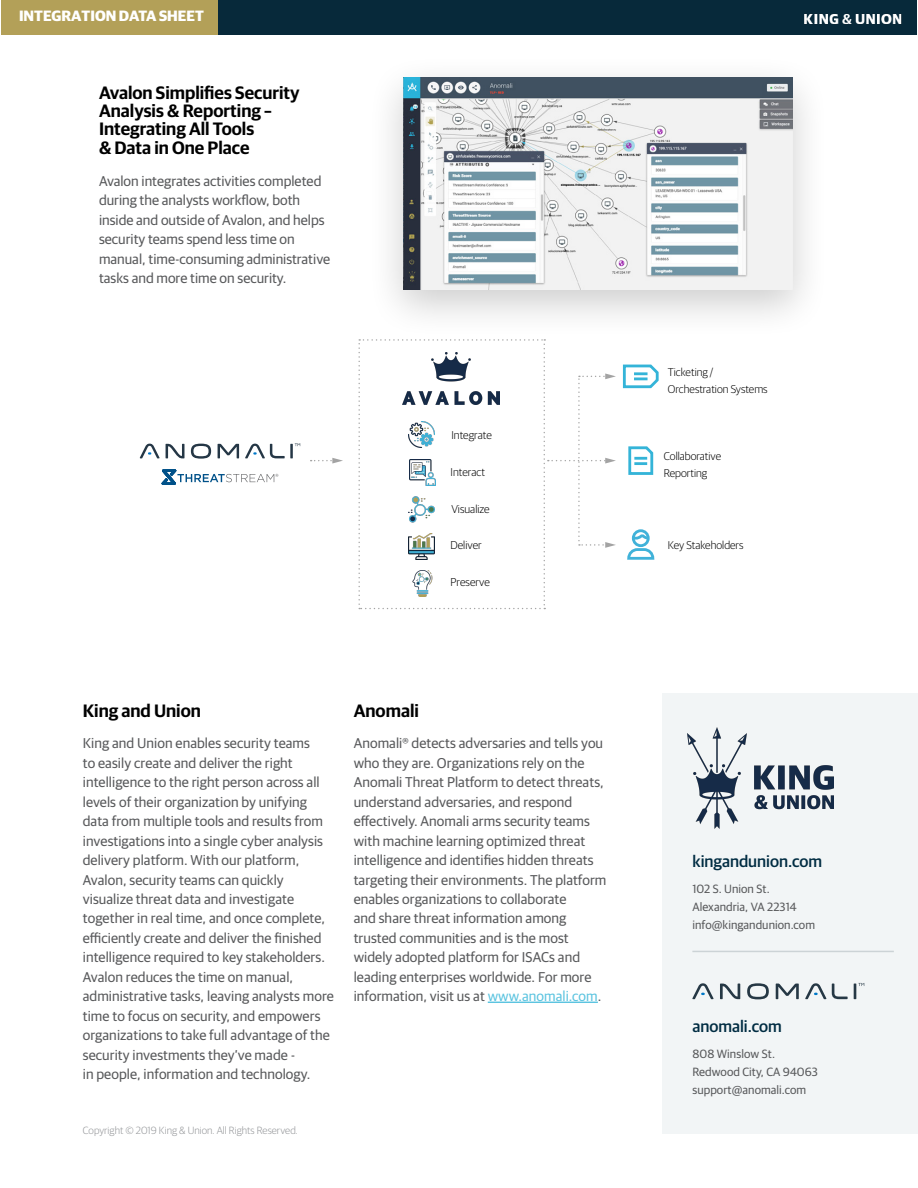
<style>
.page{position:relative;width:918px;height:1188px;background:#fff}
.page>*{position:absolute;margin:0;border:0;box-sizing:border-box;transform-origin:0 0}
.t1{font:600 18px/18.5px "Guardian Sans";color:#000}
.t2{font:500 16.5px "Guardian Sans";color:#002c42}
.t3{font:700 15px "Guardian Sans";color:#fff}
.t4{font:14.25px/19.5px "Guardian Sans";letter-spacing:.005em;color:#58595b}
.t5{font:12px/18px "Guardian Sans";letter-spacing:.005em;color:#58595b}
.t6{font:300 11.4px "Guardian Sans";color:#000}
.t7{font:300 11.25px/17px "Guardian Sans";color:#000}
.t8{font:300 10.5px "Guardian Sans";letter-spacing:.005em;color:#939598}
.s1{color:#5cc4e0}
</style>
<div class="page">
<svg style="left:162px;top:469px;width:116px;height:16px"></svg>
<svg style="left:140px;top:443px;width:160px;height:16px"></svg>
<svg style="left:311px;top:458px;width:32px;height:6px"></svg>
<svg style="left:358px;top:339px;width:258px;height:270px"></svg>
<svg style="left:628px;top:446px;width:26px;height:29px"></svg>
<svg style="left:622px;top:364px;width:37px;height:25px"></svg>
<div style="left:632px;top:529px;width:18px;height:18px;border:3px solid #40b2d9;border-radius:50%"></div>
<svg style="left:631px;top:532px;width:19px;height:9px"></svg>
<svg style="left:627px;top:548px;width:28px;height:12px"></svg>
<div style="left:366px;top:53px;width:463px;height:286px;background:#000;opacity:.2"></div>
<img style="left:403px;top:78px;width:390px;height:212px">
<div style="left:662px;top:694px;width:256px;height:440px;background:#f2f5f6"></div>
<hr style="left:692px;top:951px;width:202px;height:1px;background:#ccd3d6">
<hr style="left:488px;top:1002px;width:110px;height:1px;background:#5cc4e0">
<svg style="left:692px;top:983px;width:172px;height:16px"></svg>
<div style="left:218px;top:0;width:699px;height:34px;background:#07293a"></div>
<div style="left:1px;top:0;width:217px;height:34px;background:#b3a058"></div>
<img style="left:804px;top:14px;width:98px;height:10px">
<img style="left:402px;top:352px;width:97px;height:53px">
<img style="left:408px;top:421px;width:26px;height:26px">
<img style="left:409px;top:460px;width:26px;height:26px">
<img style="left:408px;top:496px;width:27px;height:26px">
<img style="left:408px;top:533px;width:27px;height:26px">
<img style="left:409px;top:570px;width:26px;height:26px">
<img style="left:687px;top:728px;width:147px;height:100px">
<p class="t3" style="left:19px;top:5px;width:186px">INTEGRATION DATA SHEET</p>
<p class="t1" style="left:99px;top:82px;width:202px">Avalon Simplifies Security<br>Analysis &amp; Reporting –<br>Integrating All Tools<br>&amp; Data in One Place</p>
<p class="t4" style="left:99px;top:170px;width:233px">Avalon integrates activities completed during the analysts workflow, both inside and outside of Avalon, and helps security teams spend less time on manual, time-consuming administrative tasks and more time on security.</p>
<p class="t6" style="left:451px;top:427px;width:42px">Integrate</p>
<p class="t6" style="left:451px;top:464px;width:36px">Interact</p>
<p class="t6" style="left:451px;top:501px;width:40px">Visualize</p>
<p class="t6" style="left:451px;top:537px;width:33px">Deliver</p>
<p class="t6" style="left:451px;top:574px;width:41px">Preserve</p>
<p class="t1" style="left:83px;top:700px;width:120px">King and Union</p>
<p class="t4" style="left:83px;top:732px;width:253px">King and Union enables security teams<br>to easily create and deliver the right intelligence to the right person across all levels of their organization by unifying data from multiple tools and results from investigations into a single cyber analysis delivery platform. With our platform, Avalon, security teams can quickly visualize threat data and investigate together in real time, and once complete, efficiently create and deliver the finished intelligence required to key stakeholders.<br>Avalon reduces the time on manual, administrative tasks, leaving analysts more time to focus on security, and empowers organizations to take full advantage of the security investments they’ve made -<br>in people, information and technology.</p>
<p class="t8" style="left:83px;top:1123px;width:217px">Copyright © 2019 King &amp; Union. All Rights Reserved.</p>
<p class="t1" style="left:354px;top:700px;width:67px">Anomali</p>
<p class="t4" style="left:354px;top:732px;width:254px">Anomali® detects adversaries and tells you who they are. Organizations rely on the Anomali Threat Platform to detect threats, understand adversaries, and respond effectively. Anomali arms security teams with machine learning optimized threat intelligence and identifies hidden threats targeting their environments. The platform enables organizations to collaborate<br>and share threat information among trusted communities and is the most widely adopted platform for ISACs and leading enterprises worldwide. For more information, visit us at <span class="s1">www.anomali.com</span>.</p>
<p class="t7" style="left:668px;top:363px;width:101px">Ticketing /<br>Orchestration Systems</p>
<p class="t7" style="left:664px;top:447px;width:59px">Collaborative<br>Reporting</p>
<p class="t7" style="left:668px;top:536px;width:77px">Key Stakeholders</p>
<p class="t2" style="left:692px;top:850px;width:131px">kingandunion.com</p>
<p class="t5" style="left:692px;top:879px;width:124px">102 S. Union St.<br>Alexandria, VA 22314 info@kingandunion.com</p>
<p class="t2" style="left:692px;top:1014px;width:91px">anomali.com</p>
<p class="t5" style="left:692px;top:1044px;width:127px">808 Winslow St.<br>Redwood City, CA 94063 support@anomali.com</p>
</div>
